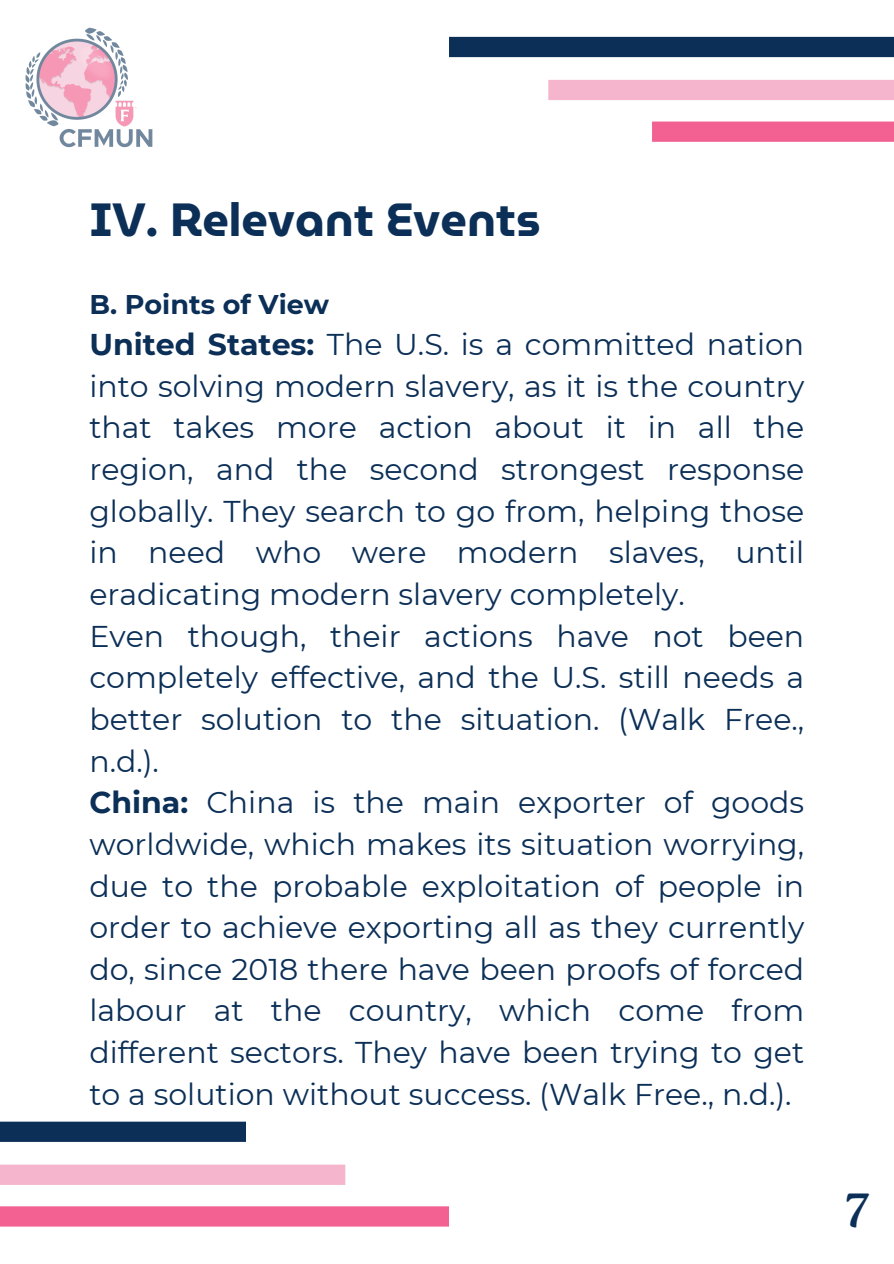
<style>
.page{position:relative;width:894px;height:1264px;background:#fff}
.page>*{position:absolute;margin:0;border:0;box-sizing:border-box;transform-origin:0 0}
.t1{font:47.85px "Roca One";color:#0b2f57}
.t2{font:700 46.5px "Museo Moderno";color:#0b2f57}
.t3{font:30px/41.7px "Montserrat";color:#0b2f57;text-align:justify}
.t4{font:700 27px "Montserrat";color:#0b2f57}
.s1{font-weight:700}
</style>
<div class="page">
<div style="left:449px;top:37px;width:444px;height:20px;background:#0b2f57"></div>
<div style="left:548px;top:80px;width:345px;height:20px;background:#f4b5cd"></div>
<div style="left:651px;top:121px;width:242px;height:21px;background:#f26191"></div>
<img style="left:25px;top:27px;width:128px;height:121px">
<div style="left:0;top:1121px;width:246px;height:20px;background:#0b2f57"></div>
<div style="left:0;top:1164px;width:345px;height:20px;background:#f4b5cd"></div>
<div style="left:0;top:1206px;width:449px;height:20px;background:#f26191"></div>
<p class="t2" style="left:89px;top:182px;width:452px">IV. Relevant Events</p>
<p class="t4" style="left:89px;top:287px;width:241px">B. Points of View</p>
<p class="t3" style="left:89px;top:323px;width:716px"><span class="s1">United States:</span> The U.S. is a committed nation into solving modern slavery, as it is the country that takes more action about it in all the region, and the second strongest response globally. They search to go from, helping those in need who were modern slaves, until eradicating modern slavery completely.</p>
<h1 class="t3" style="left:89px;top:615px;width:716px">Even though, their actions have not been completely effective, and the U.S. still needs a better solution to the situation. (Walk Free., n.d.).</h1>
<p class="t3" style="left:89px;top:781px;width:716px"><span class="s1">China:</span> China is the main exporter of goods worldwide, which makes its situation worrying, due to the probable exploitation of people in order to achieve exporting all as they currently do, since 2018 there have been proofs of forced labour at the country, which come from different sectors. They have been trying to get to a solution without success. (Walk Free., n.d.).</p>
<p class="t1" style="left:844px;top:1182px;width:27px">7</p>
</div>
